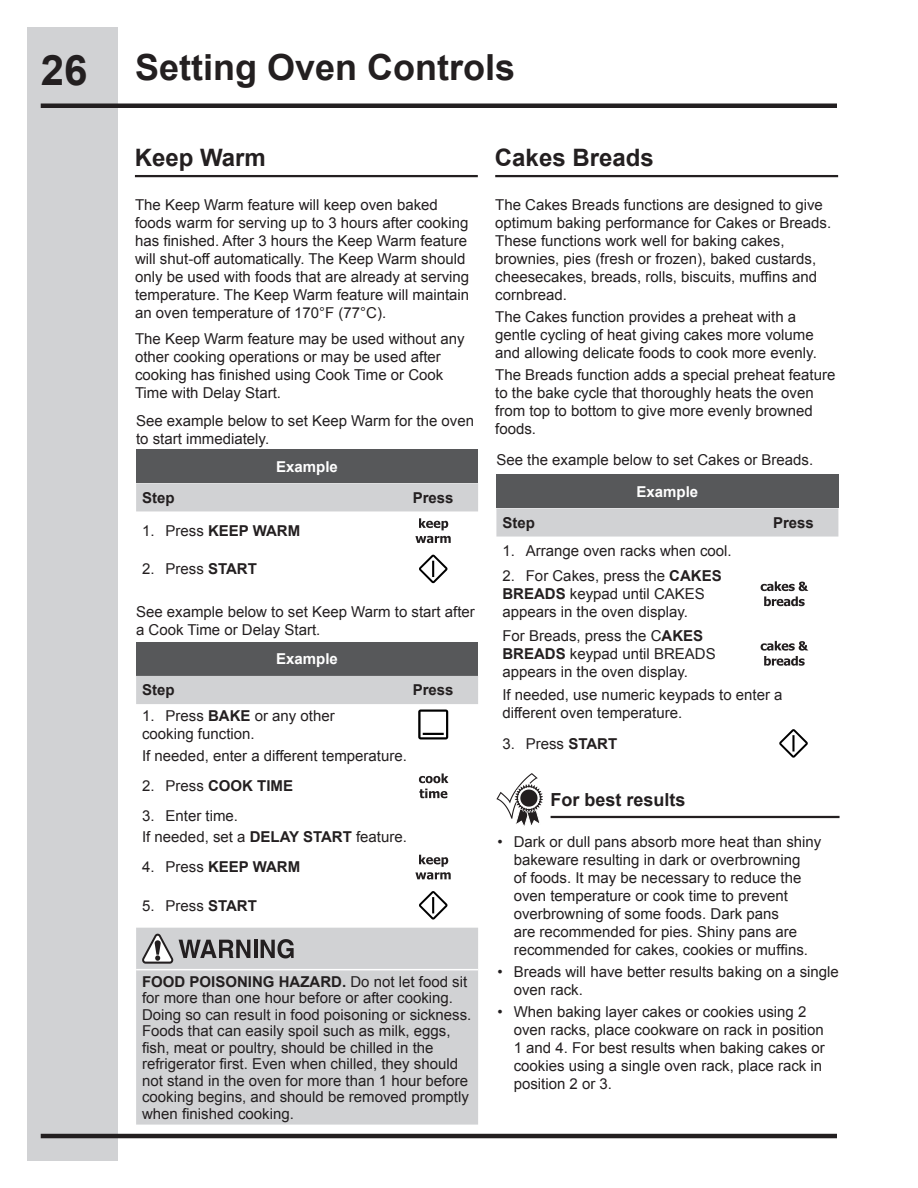
<style>
.page{position:relative;width:918px;height:1188px;background:#fff}
.page>*{position:absolute;margin:0;border:0;box-sizing:border-box;transform-origin:0 0}
.t1{font:700 36px "Arial";color:#231f20}
.t2{font:700 24px "Arial";color:#231f20}
.t3{font:700 18px "Arial";color:#231f20}
.t4{font:15px/18px "Arial";color:#231f20}
.t5{font:700 15px "Arial";color:#231f20}
.t6{font:700 15px "Arial";color:#fff}
.s1{font-size:42px}
.s2{font-weight:400}
.s3{font-weight:700}
</style>
<div class="page">
<div style="left:27px;top:27px;width:90px;height:1134px;background:#d1d2d4"></div>
<hr style="left:41px;top:104px;width:796px;height:4px;background:#231f20">
<hr style="left:41px;top:1134px;width:796px;height:4px;background:#231f20">
<hr style="left:135px;top:175px;width:343px;height:2px;background:#231f20">
<hr style="left:495px;top:175px;width:343px;height:2px;background:#231f20">
<div style="left:136px;top:449px;width:342px;height:34px;background:#57585a"></div>
<div style="left:136px;top:483px;width:342px;height:28px;background:#d1d2d4"></div>
<svg style="left:419px;top:518px;width:29px;height:12px"></svg>
<svg style="left:415px;top:536px;width:36px;height:7px"></svg>
<svg style="left:419px;top:555px;width:28px;height:28px"></svg>
<div style="left:496px;top:475px;width:342px;height:33px;background:#57585a"></div>
<svg style="left:496px;top:508px;width:342px;height:29px;background:#d2d3d5"></svg>
<svg style="left:761px;top:581px;width:47px;height:25px"></svg>
<svg style="left:761px;top:641px;width:47px;height:25px"></svg>
<svg style="left:779px;top:729px;width:29px;height:29px"></svg>
<div style="left:136px;top:642px;width:342px;height:34px;background:#57585a"></div>
<svg style="left:136px;top:676px;width:342px;height:63px"></svg>
<svg style="left:419px;top:773px;width:29px;height:10px"></svg>
<svg style="left:419px;top:789px;width:28px;height:9px"></svg>
<svg style="left:415px;top:855px;width:36px;height:25px"></svg>
<svg style="left:419px;top:891px;width:28px;height:29px"></svg>
<div style="left:136px;top:928px;width:342px;height:197px;background:#d1d2d4"></div>
<hr style="left:136px;top:969px;width:342px;height:1px;background:#fff">
<svg style="left:179px;top:940px;width:71px;height:18px"></svg>
<hr style="left:254px;top:940px;width:3px;height:18px;background:#231f20">
<svg style="left:261px;top:939px;width:33px;height:19px"></svg>
<svg style="left:142px;top:934px;width:31px;height:30px"></svg>
<hr style="left:551px;top:816px;width:289px;height:2px;background:#231f20">
<svg style="left:496px;top:773px;width:47px;height:53px"></svg>
<h1 class="t1" style="left:41px;top:44px;width:476px"><span class="s1">26</span> Setting Oven Controls</h1>
<h2 class="t2" style="left:135px;top:142px;width:133px">Keep Warm</h2>
<h2 class="t2" style="left:495px;top:142px;width:160px">Cakes Breads</h2>
<p class="t4" style="left:135px;top:196px;width:336px">The Keep Warm feature will keep oven baked foods warm for serving up to 3 hours after cooking has finished. After 3 hours the Keep Warm feature will shut-off automatically. The Keep Warm should only be used with foods that are already at serving temperature. The Keep Warm feature will maintain an oven temperature of 170°F (77°C).</p>
<p class="t4" style="left:135px;top:330px;width:331px">The Keep Warm feature may be used without any other cooking operations or may be used after cooking has finished using Cook Time or Cook Time with Delay Start.</p>
<p class="t4" style="left:495px;top:196px;width:337px">The Cakes Breads functions are designed to give optimum baking performance for Cakes or Breads.<br>These functions work well for baking cakes, brownies, pies (fresh or frozen), baked custards, cheesecakes, breads, rolls, biscuits, muffins and cornbread.</p>
<p class="t4" style="left:495px;top:308px;width:323px">The Cakes function provides a preheat with a gentle cycling of heat giving cakes more volume and allowing delicate foods to cook more evenly.</p>
<p class="t4" style="left:495px;top:366px;width:342px">The Breads function adds a special preheat feature to the bake cycle that thoroughly heats the oven from top to bottom to give more evenly browned foods.</p>
<p class="t4" style="left:136px;top:411px;width:339px">See example below to set Keep Warm for the oven to start immediately.</p>
<p class="t6" style="left:276px;top:457px;width:63px">Example</p>
<p class="t5" style="left:142px;top:488px;width:34px">Step</p>
<p class="t5" style="left:413px;top:488px;width:42px">Press</p>
<p class="t5" style="left:142px;top:521px;width:160px"><span class="s2">1. Press</span> KEEP WARM</p>
<p class="t4" style="left:142px;top:560px;width:116px">2. Press <span class="s3">START</span></p>
<p class="t4" style="left:136px;top:603px;width:340px">See example below to set Keep Warm to start after a Cook Time or Delay Start.</p>
<p class="t6" style="left:276px;top:649px;width:63px">Example</p>
<p class="t5" style="left:142px;top:680px;width:34px">Step</p>
<p class="t5" style="left:413px;top:680px;width:42px">Press</p>
<p class="t4" style="left:142px;top:707px;width:194px">1. Press <span class="s3">BAKE</span> or any other cooking function.</p>
<p class="t4" style="left:142px;top:747px;width:266px">If needed, enter a different temperature.</p>
<p class="t5" style="left:142px;top:776px;width:152px"><span class="s2">2. Press</span> COOK TIME</p>
<p class="t4" style="left:142px;top:805px;width:266px;line-height:21.8px">3. Enter time.<br>If needed, set a <span class="s3">DELAY START</span> feature.</p>
<p class="t5" style="left:142px;top:857px;width:160px"><span class="s2">4. Press</span> KEEP WARM</p>
<p class="t4" style="left:142px;top:897px;width:116px">5. Press <span class="s3">START</span></p>
<p class="t4" style="left:142px;top:973px;width:331px;line-height:16.5px"><span class="s3">FOOD POISONING HAZARD.</span> Do not let food sit for more than one hour before or after cooking.<br>Doing so can result in food poisoning or sickness.<br>Foods that can easily spoil such as milk, eggs, fish, meat or poultry, should be chilled in the refrigerator first. Even when chilled, they should not stand in the oven for more than 1 hour before cooking begins, and should be removed promptly when finished cooking.</p>
<p class="t4" style="left:496px;top:451px;width:318px">See the example below to set Cakes or Breads.</p>
<p class="t6" style="left:637px;top:482px;width:63px">Example</p>
<p class="t5" style="left:502px;top:513px;width:34px">Step</p>
<p class="t5" style="left:773px;top:513px;width:42px">Press</p>
<p class="t4" style="left:502px;top:542px;width:231px">1. Arrange oven racks when cool.</p>
<p class="t4" style="left:502px;top:567px;width:221px">2. For Cakes, press the <span class="s3">CAKES<br>BREADS</span> keypad until CAKES appears in the oven display.</p>
<p class="t4" style="left:502px;top:627px;width:215px">For Breads, press the C<span class="s3">AKES<br>BREADS</span> keypad until BREADS appears in the oven display.</p>
<p class="t4" style="left:502px;top:686px;width:282px">If needed, use numeric keypads to enter a different oven temperature.</p>
<p class="t4" style="left:502px;top:735px;width:116px">3. Press <span class="s3">START</span></p>
<p class="t3" style="left:551px;top:787px;width:137px">For best results</p>
<p class="t4" style="left:514px;top:833px;width:309px;text-indent:-16px">• Dark or dull pans absorb more heat than shiny bakeware resulting in dark or overbrowning<br>of foods. It may be necessary to reduce the oven temperature or cook time to prevent overbrowning of some foods. Dark pans<br>are recommended for pies. Shiny pans are recommended for cakes, cookies or muffins.</p>
<p class="t4" style="left:514px;top:963px;width:327px;text-indent:-16px">• Breads will have better results baking on a single oven rack.</p>
<p class="t4" style="left:514px;top:1003px;width:312px;text-indent:-16px">• When baking layer cakes or cookies using 2 oven racks, place cookware on rack in position 1 and 4. For best results when baking cakes or cookies using a single oven rack, place rack in position 2 or 3.</p>
</div>
